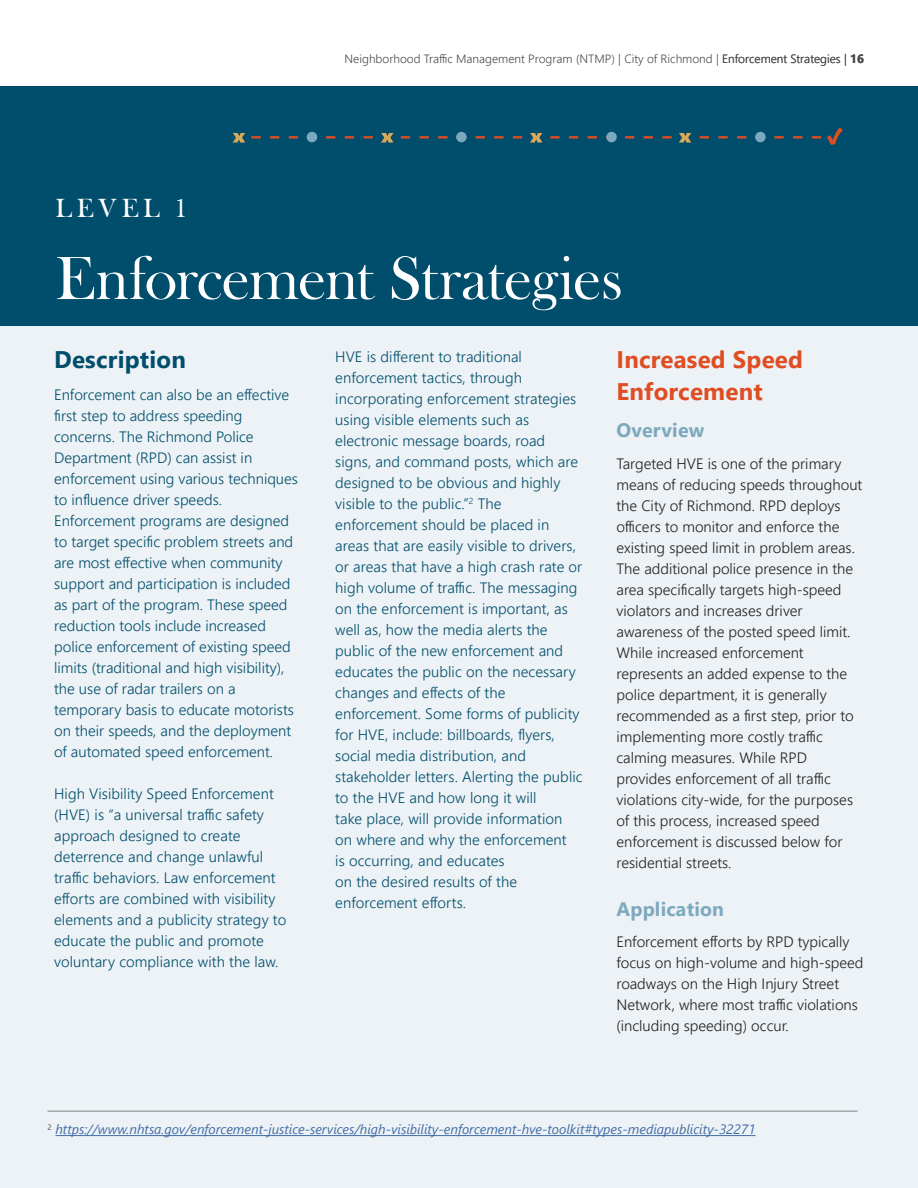
<style>
.page{position:relative;width:918px;height:1188px;background:#fff}
.page>*{position:absolute;margin:0;border:0;box-sizing:border-box;transform-origin:0 0}
.Strategies_Heading{font:63px "Bask Old Face";letter-spacing:-.01em;color:#fff}
.Level_Heading{font:27px "Bask Old Face";letter-spacing:.18em;color:#fff}
.Heading_2{font:700 24px/31.5px "Segoe UI";letter-spacing:.01em;color:#e04d23}
.Heading_2-2{font:700 24px "Segoe UI";letter-spacing:.01em;color:#004d6c}
.Heading_3{font:700 19.5px "Segoe UI";letter-spacing:.01em;color:#7da9be}
.Body_Text{font:300 15px/21px "Segoe UI";letter-spacing:.005em;color:#004d6c}
.Body_Text-2{font:300 15px/21px "Segoe UI";color:#231f20}
.t1{font:italic 13.5px "Segoe UI";color:#436da8}
.t2{font:300 12px "Segoe UI";color:#4b4c4d}
.s1{font-weight:700}
</style>
<div class="page">
<div style="left:0;top:326px;width:918px;height:862px;background:#ecf2f5"></div>
<div style="left:0;top:86px;width:918px;height:240px;background:#004d6c"></div>
<svg style="left:233px;top:127px;width:610px;height:18px"></svg>
<hr style="left:55px;top:1135px;width:700px;height:1px;background:#436da8">
<hr style="left:48px;top:1111px;width:810px;height:1px;background:#808285">
<p class="t2" style="left:345px;top:48px;width:521px">Neighborhood Traffic Management Program (NTMP) | City of Richmond | Enforcement Strategies | <span class="s1">16</span></p>
<p class="Level_Heading" style="left:56px;top:193px;width:134px">LEVEL 1</p>
<p class="Strategies_Heading" style="left:56px;top:244px;width:569px">Enforcement Strategies</p>
<p class="Heading_2-2" style="left:54px;top:337px;width:133px">Description</p>
<p class="Body_Text" style="left:54px;top:383px;width:245px">Enforcement can also be an effective first step to address speeding concerns. The Richmond Police Department (RPD) can assist in enforcement using various techniques to influence driver speeds.<br>Enforcement programs are designed to target specific problem streets and are most effective when community support and participation is included as part of the program. These speed reduction tools include increased police enforcement of existing speed limits (traditional and high visibility), the use of radar trailers on a temporary basis to educate motorists on their speeds, and the deployment of automated speed enforcement.</p>
<p class="Body_Text" style="left:54px;top:782px;width:234px">High Visibility Speed Enforcement (HVE) is “a universal traffic safety approach designed to create deterrence and change unlawful traffic behaviors. Law enforcement efforts are combined with visibility elements and a publicity strategy to educate the public and promote voluntary compliance with the law.</p>
<p class="Body_Text" style="left:335px;top:345px;width:249px">HVE is different to traditional enforcement tactics, through incorporating enforcement strategies using visible elements such as electronic message boards, road signs, and command posts, which are designed to be obvious and highly visible to the public.”<sup>2</sup> The enforcement should be placed in areas that are easily visible to drivers, or areas that have a high crash rate or high volume of traffic. The messaging on the enforcement is important, as well as, how the media alerts the public of the new enforcement and educates the public on the necessary changes and effects of the enforcement. Some forms of publicity for HVE, include: billboards, flyers, social media distribution, and stakeholder letters. Alerting the public to the HVE and how long it will<br>take place, will provide information on where and why the enforcement<br>is occurring, and educates<br>on the desired results of the enforcement efforts.</p>
<p class="Heading_2" style="left:616px;top:342px;width:188px">Increased Speed<br>Enforcement</p>
<p class="Heading_3" style="left:616px;top:412px;width:89px">Overview</p>
<p class="Body_Text-2" style="left:616px;top:452px;width:247px">Targeted HVE is one of the primary means of reducing speeds throughout the City of Richmond. RPD deploys officers to monitor and enforce the existing speed limit in problem areas.<br>The additional police presence in the area specifically targets high-speed violators and increases driver awareness of the posted speed limit.<br>While increased enforcement represents an added expense to the police department, it is generally recommended as a first step, prior to implementing more costly traffic calming measures. While RPD provides enforcement of all traffic violations city-wide, for the purposes of this process, increased speed enforcement is discussed below for residential streets.</p>
<p class="Heading_3" style="left:616px;top:891px;width:109px">Application</p>
<p class="Body_Text-2" style="left:616px;top:930px;width:248px">Enforcement efforts by RPD typically focus on high-volume and high-speed roadways on the High Injury Street Network, where most traffic violations (including speeding) occur.</p>
<p class="t1" style="left:48px;top:1117px;width:709px"><sup>2</sup> https://www.nhtsa.gov/enforcement-justice-services/high-visibility-enforcement-hve-toolkit#types-mediapublicity-32271</p>
</div>
